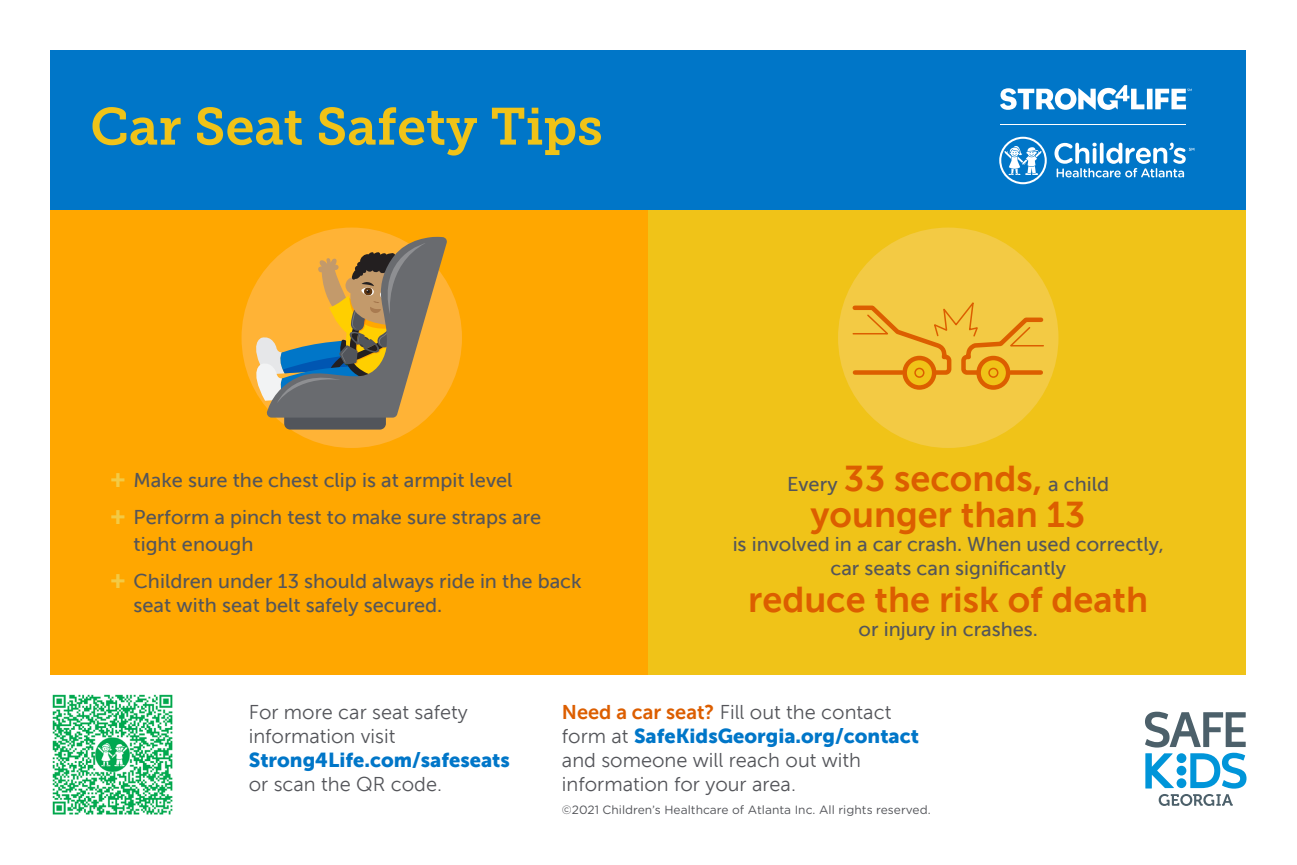
<style>
.page{position:relative;width:1297px;height:865px;background:#fff}
.page>*{position:absolute;margin:0;border:0;box-sizing:border-box;transform-origin:0 0}
.t1{font:52px "Museo Slab 700";color:#f0c318}
.t2{font:36px "Museo Sans 700";color:#dc5e00}
.t3{font:20px/36.6px "Museo Sans 500";color:#54555a}
.t4{font:20px/24px "Museo Sans 300";color:#54555a}
.t5{font:20px "Museo Sans 900";color:#0076c8}
.t6{font:12px "Gotham Rounded";color:#54555a}
.s1{font-family:"Museo Sans 900";font-size:24px;color:#f3ca44}
.s2{font-family:"Museo Sans 700";font-size:36px;color:#dc5e00}
.s3{font-family:"Museo Sans 700";color:#dc5e00}
.s4{font-family:"Museo Sans 300";color:#54555a}
</style>
<div class="page">
<div style="left:647px;top:206px;width:598px;height:469px;background:#f0c318"></div>
<div style="left:50px;top:206px;width:597px;height:469px;background:#ffa700"></div>
<div style="left:241px;top:227px;width:221px;height:221px;background:#ffb336;border-radius:50%"></div>
<div style="left:50px;top:50px;width:1195px;height:160px;background:#0076c8"></div>
<div style="left:284px;top:409px;width:102px;height:20px;background:#52555b;border-radius:6px"></div>
<svg style="left:247px;top:237px;width:200px;height:180px"></svg>
<img style="left:52px;top:694px;width:121px;height:121px">
<div style="left:838px;top:227px;width:220px;height:221px;background:#f3ca44;border-radius:50%"></div>
<svg style="left:1158px;top:794px;width:74px;height:12px"></svg>
<svg style="left:1145px;top:711px;width:101px;height:77px"></svg>
<svg style="left:904px;top:358px;width:30px;height:29px"></svg>
<div style="left:902px;top:356px;width:34px;height:34px;border:4px solid #dc5e00;border-radius:50%"></div>
<svg style="left:978px;top:358px;width:30px;height:29px"></svg>
<div style="left:976px;top:356px;width:34px;height:34px;border:4px solid #dc5e00;border-radius:50%"></div>
<svg style="left:852px;top:302px;width:192px;height:76px"></svg>
<div style="left:1146px;top:89px;width:6px;height:20px;background:#fff"></div>
<svg style="left:1000px;top:85px;width:144px;height:25px"></svg>
<svg style="left:1155px;top:89px;width:36px;height:20px"></svg>
<hr style="left:1000px;top:125px;width:186px;height:1px;background:#fff">
<svg style="left:1054px;top:143px;width:140px;height:34px"></svg>
<svg style="left:999px;top:137px;width:47px;height:47px"></svg>
<h1 class="t1" style="left:90px;top:97px;width:514px">Car Seat Safety Tips</h1>
<p class="t3" style="left:110px;top:462px;width:432px"><span class="s1">+</span> Make sure the chest clip is at armpit level<br><span class="s1">+</span> Perform a pinch test to make sure straps are</p>
<p class="t3" style="left:110px;top:526px;width:473px;text-indent:23px">tight enough<br><span class="s1">+</span> Children under 13 should always ride in the back</p>
<p class="t3" style="left:133px;top:586px;width:310px">seat with seat belt safely secured.</p>
<p class="t3" style="left:787px;top:466px;width:323px">Every <span class="s2">33 seconds,</span> a child</p>
<h2 class="t2" style="left:810px;top:495px;width:276px">younger than 13</h2>
<p class="t3" style="left:732px;top:532px;width:432px;line-height:24px;text-align:center">is involved in a car crash. When used correctly, car seats can significantly</p>
<h2 class="t2" style="left:748px;top:579px;width:401px">reduce the risk of death</h2>
<p class="t3" style="left:858px;top:610px;width:181px">or injury in crashes.</p>
<p class="t4" style="left:249px;top:700px;width:221px">For more car seat safety information visit</p>
<p class="t5" style="left:249px;top:748px;width:263px">Strong4Life.com/safeseats</p>
<p class="t4" style="left:249px;top:772px;width:195px">or scan the QR code.</p>
<p class="t4" style="left:562px;top:700px;width:331px"><span class="s3">Need a car seat?</span> Fill out the contact</p>
<p class="t5" style="left:562px;top:725px;width:359px"><span class="s4">form at</span> SafeKidsGeorgia.org/contact</p>
<p class="t4" style="left:562px;top:748px;width:300px">and someone will reach out with information for your area.</p>
<p class="t6" style="left:562px;top:801px;width:370px">©2021 Children’s Healthcare of Atlanta Inc. All rights reserved.</p>
</div>
